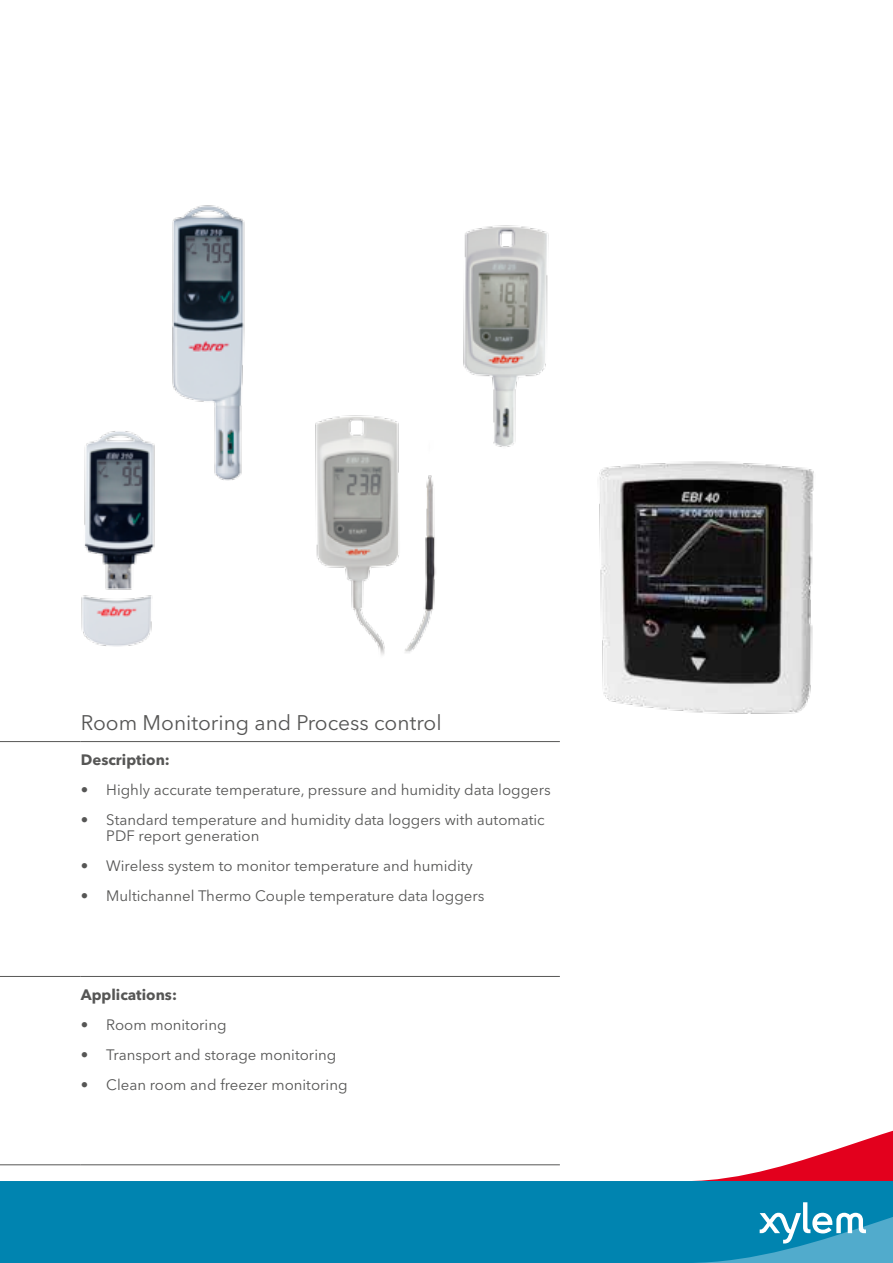
<style>
.page{position:relative;width:893px;height:1263px;background:#fff}
.page>*{position:absolute;margin:0;border:0;box-sizing:border-box;transform-origin:0 0}
.t1{font:21px "Avenir Next LT Pro";color:#565655}
.t2{font:15px/16.5px "Avenir Next LT Pro";color:#565655}
.t3{font:700 15px "Avenir Next LT Pro";color:#565655}
</style>
<div class="page">
<svg style="left:693px;top:1130px;width:200px;height:51px"></svg>
<div style="left:0;top:1181px;width:893px;height:82px;background:#0084b0"></div>
<svg style="left:760px;top:1202px;width:106px;height:41px"></svg>
<img style="left:172px;top:205px;width:73px;height:275px">
<img style="left:315px;top:415px;width:121px;height:240px">
<img style="left:81px;top:431px;width:146px;height:216px">
<img style="left:463px;top:225px;width:86px;height:222px">
<img style="left:599px;top:461px;width:215px;height:253px">
<hr style="left:0;top:976px;width:81px;height:1px;background:#565655">
<hr style="left:81px;top:976px;width:479px;height:1px;background:#565655">
<hr style="left:0;top:741px;width:81px;height:1px;background:#565655">
<hr style="left:81px;top:741px;width:479px;height:1px;background:#565655">
<hr style="left:0;top:1164px;width:81px;height:1px;background:#565655">
<hr style="left:81px;top:1164px;width:479px;height:1px;background:#565655">
<h1 class="t1" style="left:81px;top:710px;width:362px">Room Monitoring and Process control</h1>
<p class="t3" style="left:81px;top:750px;width:91px">Description:</p>
<p class="t2" style="left:81px;top:781px;width:471px">• Highly accurate temperature, pressure and humidity data loggers</p>
<p class="t2" style="left:106px;top:811px;width:440px;text-indent:-26px">• Standard temperature and humidity data loggers with automatic<br>PDF report generation</p>
<p class="t2" style="left:81px;top:858px;width:394px">• Wireless system to monitor temperature and humidity</p>
<p class="t2" style="left:81px;top:888px;width:405px">• Multichannel Thermo Couple temperature data loggers</p>
<p class="t3" style="left:81px;top:985px;width:98px">Applications:</p>
<p class="t2" style="left:81px;top:1016px;width:147px">• Room monitoring</p>
<p class="t2" style="left:81px;top:1046px;width:257px">• Transport and storage monitoring</p>
<p class="t2" style="left:81px;top:1076px;width:268px">• Clean room and freezer monitoring</p>
</div>
